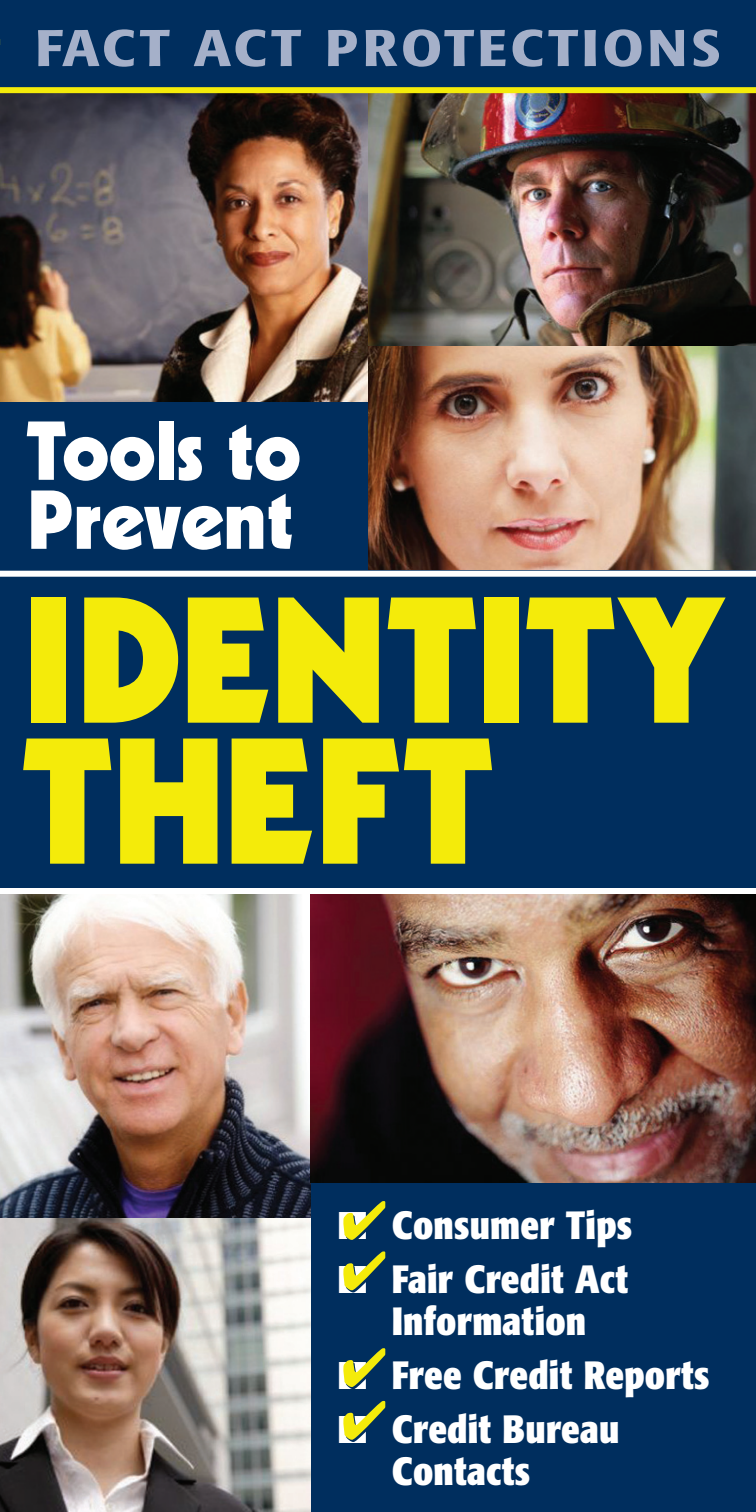
<style>
.page{position:relative;width:756px;height:1512px;background:#fff}
.page>*{position:absolute;margin:0;border:0;box-sizing:border-box;transform-origin:0 0}
.t1{font:900 174px/141px "Kabel";color:#f4eb0a;scale:1.05 1}
.t2{font:900 81px/69px "Kabel";color:#fff}
.t3{font:500 condensed 51px "Formata";letter-spacing:.06em;color:#a5b0c9;scale:1.25 1}
.t4{font:700 condensed 39px/42px "Formata";letter-spacing:.005em;color:#fff;text-align:center}
</style>
<div class="page">
<div style="left:270px;top:1134px;width:486px;height:378px;background:#002e5e"></div>
<div style="left:0;top:398px;width:756px;height:504px;background:#002e5e"></div>
<img style="left:0;top:93px;width:368px;height:309px">
<img style="left:0;top:894px;width:310px;height:324px">
<img style="left:0;top:1218px;width:310px;height:294px">
<img style="left:311px;top:894px;width:445px;height:289px">
<img style="left:368px;top:93px;width:388px;height:254px">
<div style="left:0;top:0;width:756px;height:90px;background:#002e5e"></div>
<img style="left:368px;top:347px;width:388px;height:223px">
<div style="left:0;top:571px;width:756px;height:6px;background:#fff"></div>
<div style="left:0;top:87px;width:756px;height:6px;background:#f4eb0a"></div>
<div style="left:0;top:888px;width:756px;height:6px;background:#fff"></div>
<p class="t3" style="left:35px;top:27px;width:550px">FACT ACT PROTECTIONS</p>
<p class="t2" style="left:27px;top:423px;width:275px">Tools to<br>Prevent</p>
<p class="t1" style="left:23px;top:604px;width:670px">IDENTITY<br>THEFT</p>
<p class="t4" style="left:338px;top:1207px;width:296px">■ Consumer Tips</p>
<p class="t4" style="left:338px;top:1261px;width:292px">■ Fair Credit Act<br>Information</p>
<p class="t4" style="left:338px;top:1357px;width:373px">■ Free Credit Reports</p>
<p class="t4" style="left:392px;top:1411px;width:229px;text-align:left;text-indent:-54px">■ Credit Bureau<br>Contacts</p>
</div>
